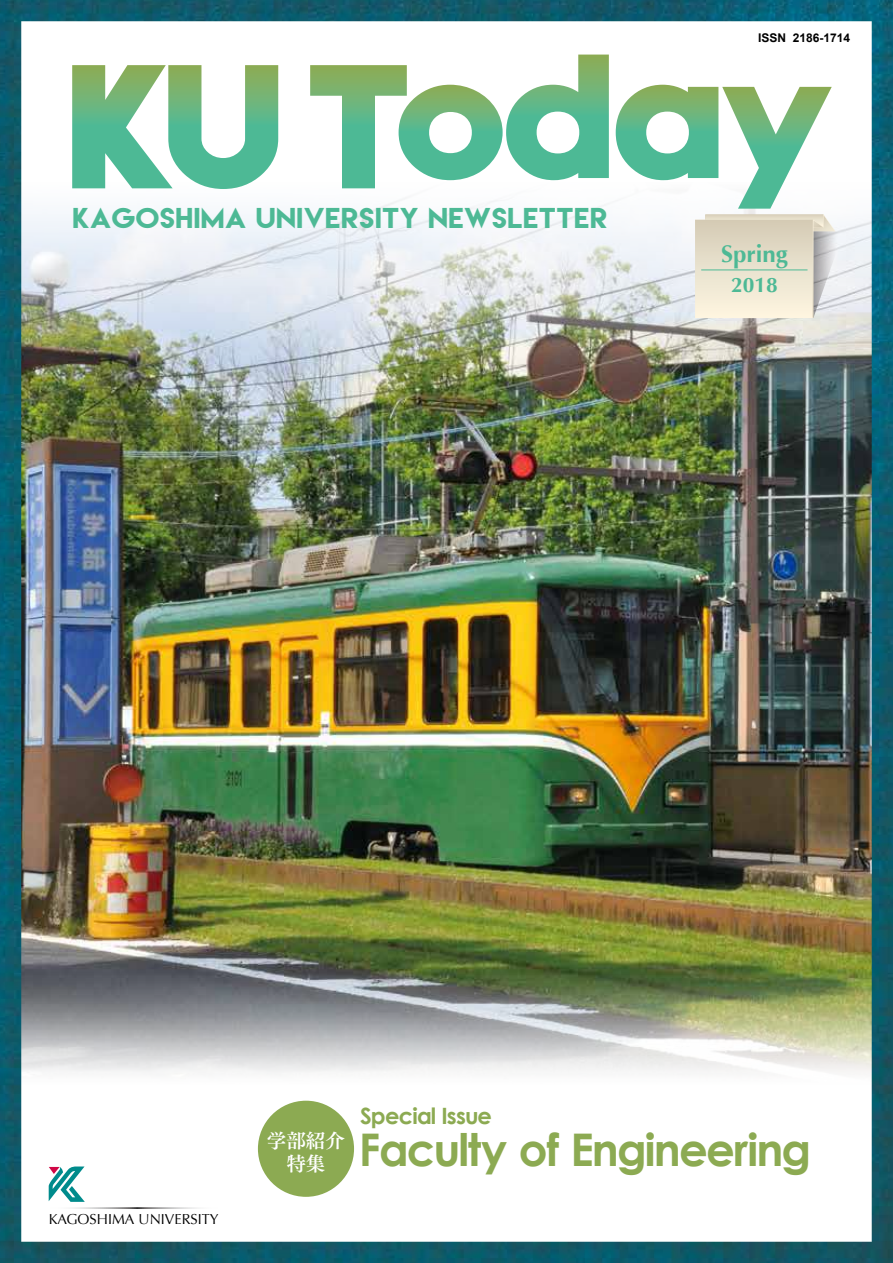
<style>
.page{position:relative;width:893px;height:1263px;background:#fff}
.page>*{position:absolute;margin:0;border:0;box-sizing:border-box;transform-origin:0 0}
.t1{font:700 45px "Century Gothic";letter-spacing:-.04em;color:#8caa52}
.t2{font:25.5px "Lemon Milk";letter-spacing:.02em;color:#4db995;scale:1.1 1}
.t3{font:700 24px "Optima";color:#4db995}
.t4{font:700 22.5px "Century Gothic";letter-spacing:-.035em;color:#8caa52}
.t5{font:700 21px "Optima";color:#4db995}
.t6{font:19.5px/23.4px "Tsuku Min Pro B";color:#fff;text-align:center}
.t7{font:14.4px "Optima";color:#000}
.t8{font:700 12px "Arial";color:#000}
</style>
<div class="page">
<img style="left:0;top:0;width:893px;height:1263px">
<svg style="left:616px;top:85px;width:228px;height:233px"></svg>
<hr style="left:701px;top:270px;width:106px;height:1px;background:#4db995">
<div style="left:258px;top:1101px;width:96px;height:96px;background:#8caa52;border-radius:50%"></div>
<p class="t2" style="left:72px;top:200px;width:488px">KAGOSHIMA UNIVERSITY NEWSLETTER</p>
<p class="t8" style="left:758px;top:30px;width:94px">ISSN 2186-1714</p>
<p class="t3" style="left:721px;top:239px;width:68px">Spring</p>
<p class="t5" style="left:731px;top:273px;width:48px">2018</p>
<p class="t4" style="left:360px;top:1102px;width:133px">Special Issue</p>
<p class="t7" style="left:49px;top:1211px;width:171px">KAGOSHIMA UNIVERSITY</p>
<p class="t6" style="left:267px;top:1128px;width:79px">学部紹介特集</p>
<h1 class="t1" style="left:359px;top:1121px;width:454px">Faculty of Engineering</h1>
</div>
